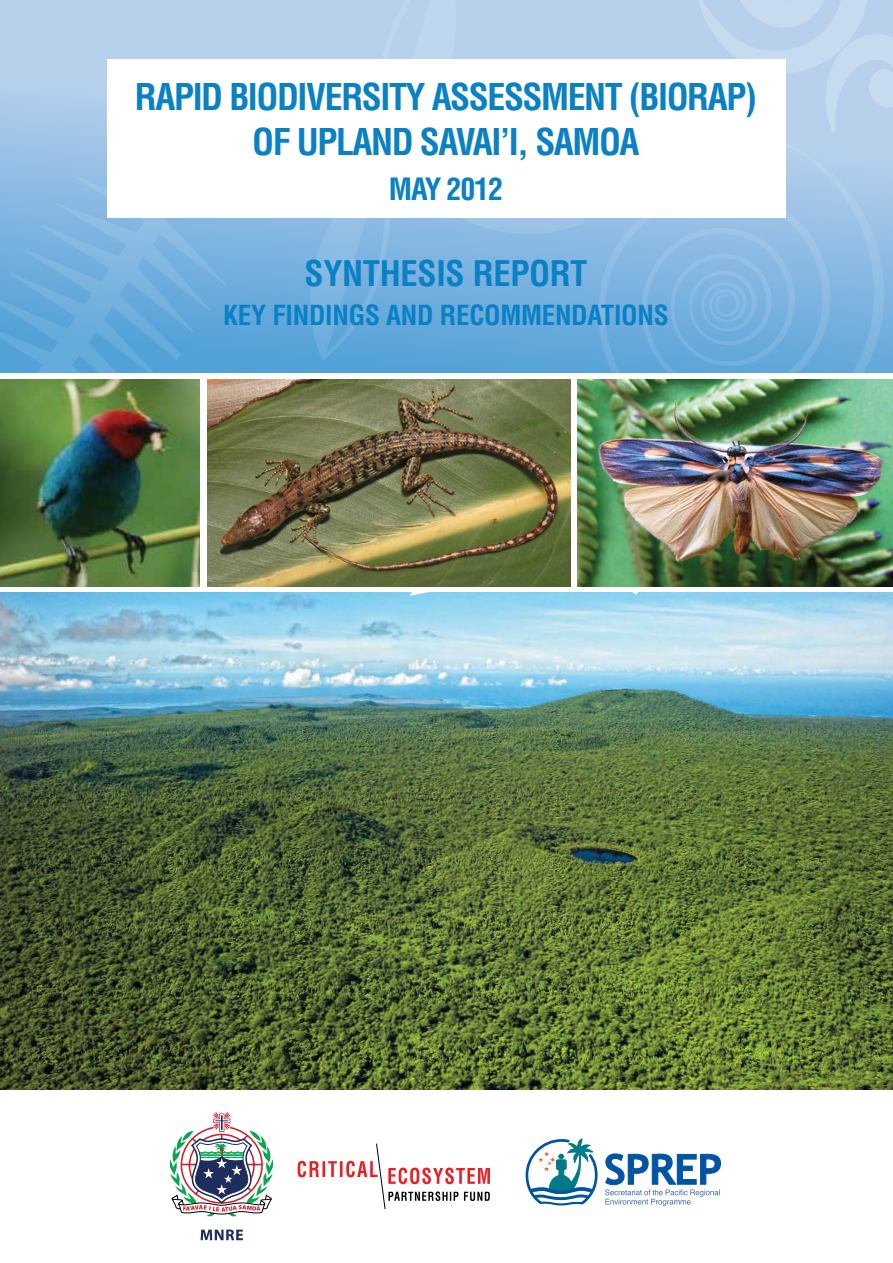
<style>
.page{position:relative;width:893px;height:1263px;background:#fff}
.page>*{position:absolute;margin:0;border:0;box-sizing:border-box;transform-origin:0 0}
.t1{font:700 condensed 36px/45px "Helvetica";letter-spacing:-.04em;color:#0a81c5}
.t2{font:700 condensed 34.5px "Helvetica";letter-spacing:-.01em;color:#0a81c5}
.t3{font:700 condensed 30px "Helvetica";letter-spacing:-.04em;color:#0a81c5}
.t4{font:700 condensed 27px "Helvetica";letter-spacing:-.01em;color:#0a81c5}
</style>
<div class="page">
<svg style="left:0;top:0;width:698px;height:373px;background:#a7c9e9"></svg>
<svg style="left:586px;top:134px;width:307px;height:246px;background:#89bae2"></svg>
<svg style="left:182px;top:0;width:405px;height:362px;background:#8abae3"></svg>
<svg style="left:0;top:158px;width:238px;height:282px;background:#77b2de"></svg>
<svg style="left:698px;top:0;width:195px;height:134px;background:#bdd5ee"></svg>
<img style="left:0;top:593px;width:893px;height:497px">
<svg style="left:409px;top:586px;width:65px;height:11px"></svg>
<svg style="left:525px;top:371px;width:67px;height:75px"></svg>
<svg style="left:516px;top:486px;width:138px;height:116px"></svg>
<div style="left:107px;top:60px;width:679px;height:158px;background:#fff"></div>
<svg style="left:525px;top:1138px;width:73px;height:68px"></svg>
<svg style="left:298px;top:1143px;width:192px;height:66px"></svg>
<svg style="left:169px;top:1112px;width:105px;height:104px"></svg>
<svg style="left:201px;top:1229px;width:42px;height:11px"></svg>
<svg style="left:605px;top:1153px;width:116px;height:53px"></svg>
<img style="left:0;top:380px;width:200px;height:207px">
<img style="left:208px;top:380px;width:363px;height:206px">
<img style="left:578px;top:380px;width:315px;height:207px">
<p class="t1" style="left:252px;top:74px;width:506px;text-indent:-117px">RAPID BIODIVERSITY ASSESSMENT (BIORAP)<br>OF UPLAND</p>
<p class="t1" style="left:420px;top:119px;width:17px">SAVAI</p>
<p class="t1" style="left:500px;top:119px;width:57px">’I, SAMOA</p>
<p class="t3" style="left:389px;top:171px;width:116px">MAY 2012</p>
<p class="t2" style="left:305px;top:252px;width:284px">SYNTHESIS REPORT</p>
<p class="t4" style="left:223px;top:299px;width:447px">KEY FINDINGS AND RECOMMENDATIONS</p>
</div>
